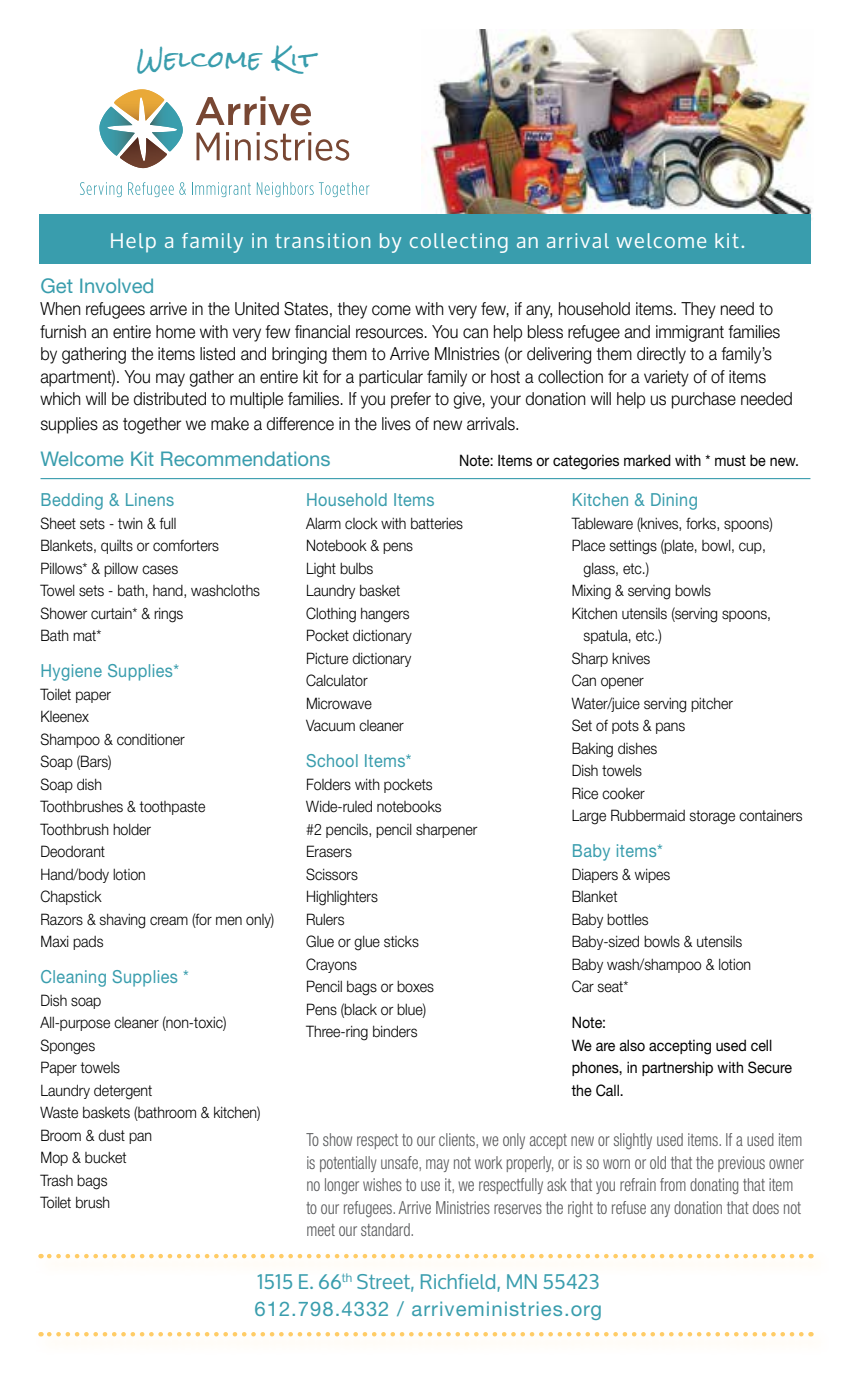
<style>
.page{position:relative;width:851px;height:1377px;background:#fff}
.page>*{position:absolute;margin:0;border:0;box-sizing:border-box;transform-origin:0 0}
.t1{font:22.5px "Rock Salt";letter-spacing:.05em;color:#399dad}
.t2{font:20.25px "Oxygen";letter-spacing:.075em;color:#fff}
.t3{font:20.25px "Helvetica Neue";color:#399dad}
.t4{font:20.25px "Oxygen";color:#399dad}
.t5{font:20.25px "Helvetica Neue";letter-spacing:.05em;color:#399dad}
.t6{font:300 18px/22.5px "Helvetica Neue";color:#000;scale:.9 1}
.t7{font:300 condensed 18px/22.5px "Helvetica Neue";color:#58595b;scale:.89 1}
.t8{font:18px "Helvetica Neue";letter-spacing:.025em;color:#399dad;scale:.9 1}
.t9{font:300 15.75px/22.5px "Helvetica Neue";color:#000;scale:.9 1}
.t10{font:15.75px/22.5px "Helvetica Neue";color:#000;scale:.9 1}
</style>
<div class="page">
<img style="left:421px;top:30px;width:392px;height:201px">
<div style="left:39px;top:214px;width:771px;height:49px;background:#399dad"></div>
<div style="left:35px;top:1250px;width:796px;height:28px;background:#fffdfa"></div>
<svg style="left:41px;top:1254px;width:760px;height:4px"></svg>
<div style="left:35px;top:1328px;width:796px;height:28px;background:#fffdfa"></div>
<svg style="left:41px;top:1332px;width:760px;height:4px"></svg>
<svg style="left:99px;top:89px;width:84px;height:79px"></svg>
<svg style="left:196px;top:96px;width:115px;height:29px"></svg>
<svg style="left:196px;top:133px;width:23px;height:27px"></svg>
<hr style="left:226px;top:140px;width:3px;height:20px;background:#784733">
<svg style="left:235px;top:132px;width:114px;height:29px"></svg>
<svg style="left:80px;top:182px;width:42px;height:15px"></svg>
<svg style="left:128px;top:182px;width:58px;height:15px"></svg>
<svg style="left:192px;top:182px;width:59px;height:15px"></svg>
<svg style="left:257px;top:182px;width:112px;height:15px"></svg>
<hr style="left:40px;top:478px;width:770px;height:1px;background:#399dad">
<h1 class="t1" style="left:137px;top:47px;width:179px">Welcome Kit</h1>
<p class="t2" style="left:110px;top:229px;width:636px">Help a family in transition by collecting an arrival welcome kit.</p>
<p class="t3" style="left:41px;top:274px;width:116px">Get Involved</p>
<p class="t6" style="left:40px;top:297px;width:837px">When refugees arrive in the United States, they come with very few, if any, household items. They need to furnish an entire home with very few financial resources. You can help bless refugee and immigrant families by gathering the items listed and bringing them to Arrive MInistries (or delivering them directly to a family’s apartment). You may gather an entire kit for a particular family or host a collection for a variety of of items which will be distributed to multiple families. If you prefer to give, your donation will help us purchase needed</p>
<p class="t6" style="left:41px;top:412px;width:534px">supplies as together we make a difference in the lives of new arrivals.</p>
<p class="t3" style="left:40px;top:446px;width:291px">Welcome Kit Recommendations</p>
<p class="t10" style="left:459px;top:449px;width:379px">Note: Items or categories marked with * must be new.</p>
<p class="t8" style="left:40px;top:489px;width:150px">Bedding &amp; Linens</p>
<p class="t9" style="left:40px;top:512px;width:245px">Sheet sets - twin &amp; full<br>Blankets, quilts or comforters<br>Pillows* &amp; pillow cases<br>Towel sets - bath, hand, washcloths<br>Shower curtain* &amp; rings<br>Bath mat*</p>
<p class="t8" style="left:40px;top:660px;width:155px">Hygiene Supplies*</p>
<p class="t9" style="left:40px;top:683px;width:261px">Toilet paper<br>Kleenex<br>Shampoo &amp; conditioner<br>Soap (Bars)<br>Soap dish<br>Toothbrushes &amp; toothpaste<br>Toothbrush holder<br>Deodorant<br>Hand/body lotion<br>Chapstick<br>Razors &amp; shaving cream (for men only)<br>Maxi pads</p>
<p class="t8" style="left:40px;top:966px;width:166px">Cleaning Supplies *</p>
<p class="t9" style="left:40px;top:989px;width:246px">Dish soap<br>All-purpose cleaner (non-toxic)<br>Sponges<br>Paper towels<br>Laundry detergent<br>Waste baskets (bathroom &amp; kitchen)<br>Broom &amp; dust pan<br>Mop &amp; bucket<br>Trash bags<br>Toilet brush</p>
<p class="t8" style="left:306px;top:489px;width:144px">Household Items</p>
<p class="t9" style="left:306px;top:512px;width:176px">Alarm clock with batteries<br>Notebook &amp; pens<br>Light bulbs<br>Laundry basket<br>Clothing hangers<br>Pocket dictionary<br>Picture dictionary<br>Calculator<br>Microwave<br>Vacuum cleaner</p>
<p class="t8" style="left:306px;top:750px;width:119px">School Items*</p>
<p class="t9" style="left:306px;top:773px;width:191px">Folders with pockets<br>Wide-ruled notebooks<br>#2 pencils, pencil sharpener<br>Erasers<br>Scissors<br>Highlighters<br>Rulers<br>Glue or glue sticks<br>Crayons<br>Pencil bags or boxes<br>Pens (black or blue)<br>Three-ring binders</p>
<p class="t8" style="left:572px;top:489px;width:142px">Kitchen &amp; Dining</p>
<p class="t9" style="left:572px;top:512px;width:225px">Tableware (knives, forks, spoons)</p>
<p class="t9" style="left:572px;top:534px;width:217px">Place settings (plate, bowl, cup,</p>
<p class="t9" style="left:583px;top:557px;width:74px">glass, etc.)</p>
<p class="t9" style="left:572px;top:579px;width:156px">Mixing &amp; serving bowls</p>
<p class="t9" style="left:572px;top:602px;width:223px">Kitchen utensils (serving spoons,</p>
<p class="t9" style="left:583px;top:624px;width:88px">spatula, etc.)</p>
<p class="t9" style="left:572px;top:647px;width:89px">Sharp knives</p>
<p class="t9" style="left:572px;top:669px;width:81px">Can opener</p>
<p class="t9" style="left:572px;top:692px;width:180px">Water/juice serving pitcher</p>
<p class="t9" style="left:572px;top:714px;width:128px">Set of pots &amp; pans</p>
<p class="t9" style="left:572px;top:737px;width:96px">Baking dishes</p>
<p class="t9" style="left:572px;top:759px;width:79px">Dish towels</p>
<p class="t9" style="left:572px;top:782px;width:82px">Rice cooker</p>
<p class="t9" style="left:572px;top:804px;width:258px">Large Rubbermaid storage containers</p>
<p class="t8" style="left:572px;top:840px;width:103px">Baby items*</p>
<p class="t9" style="left:572px;top:863px;width:201px">Diapers &amp; wipes<br>Blanket<br>Baby bottles<br>Baby-sized bowls &amp; utensils<br>Baby wash/shampoo &amp; lotion<br>Car seat*</p>
<p class="t10" style="left:572px;top:1011px;width:246px">Note:<br>We are also accepting used cell phones, in partnership with Secure the Call.</p>
<p class="t7" style="left:306px;top:1128px;width:560px">To show respect to our clients, we only accept new or slightly used items. If a used item is potentially unsafe, may not work properly, or is so worn or old that the previous owner no longer wishes to use it, we respectfully ask that you refrain from donating that item to our refugees. Arrive Ministries reserves the right to refuse any donation that does not meet our standard.</p>
<p class="t4" style="left:257px;top:1270px;width:344px">1515 E. 66<sup>th</sup> Street, Richfield, MN 55423</p>
<p class="t5" style="left:254px;top:1296px;width:349px">612.798.4332 / arriveministries.org</p>
</div>
